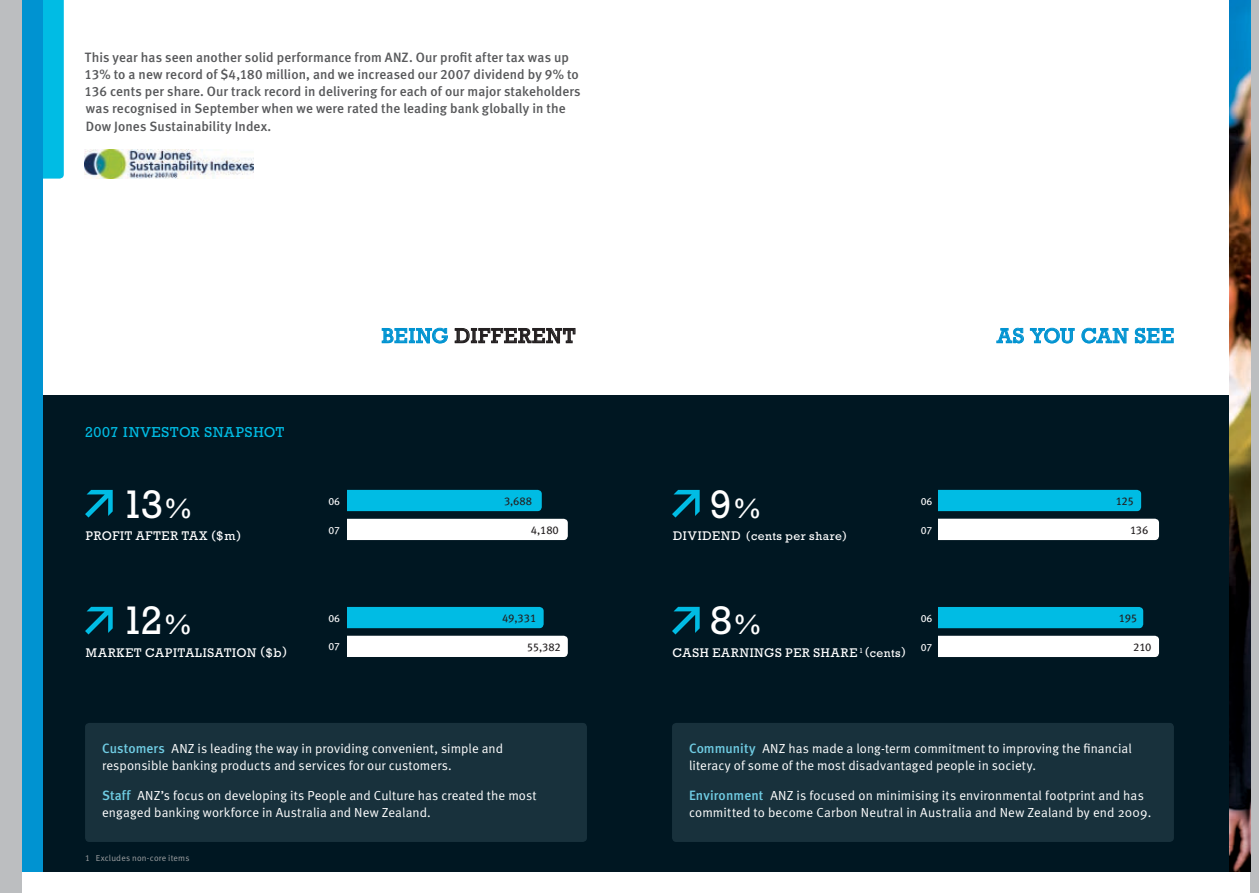
<style>
.page{position:relative;width:1259px;height:893px;background:#fff}
.page>*{position:absolute;margin:0;border:0;box-sizing:border-box;transform-origin:0 0}
.t1{font:40.5px "Rockwell";color:#fff}
.t2{font:21px "Rockwell";letter-spacing:.055em;color:#231f20}
.t3{font:21px "Rockwell";letter-spacing:.035em;color:#0093d1}
.t4{font:14.7px "Rockwell";letter-spacing:.045em;color:#00bce4}
.t5{font:13.5px/17.2px "Meta Medium LF";letter-spacing:.005em;color:#58595b}
.t6{font:13.2px/17.2px "Meta Normal";letter-spacing:.01em;color:#fff}
.t7{font:12.75px "Rockwell";letter-spacing:.06em;color:#fff}
.t8{font:12px "Rockwell";color:#fff}
.t9{font:11.25px "Meta Book LF";letter-spacing:-.01em;color:#231f20}
.t10{font:10.5px "Meta Book LF";letter-spacing:-.01em;color:#fff}
.t11{font:8.7px "Meta Normal";letter-spacing:.02em;color:#9ea0a2}
.s1{font-size:28.5px}
.s2{color:#0093d1}
.s3{font-size:12.75px}
.s4{font-size:12px}
.s5{font-family:"Meta";font-weight:500;font-size:13.5px;color:#70cde4}
.s6{font-family:"Meta Normal LF"}
</style>
<div class="page">
<svg style="left:996px;top:328px;width:27px;height:15px"></svg>
<svg style="left:1030px;top:328px;width:44px;height:15px"></svg>
<svg style="left:1081px;top:328px;width:47px;height:15px"></svg>
<svg style="left:1135px;top:328px;width:38px;height:15px"></svg>
<svg style="left:382px;top:328px;width:66px;height:15px"></svg>
<svg style="left:455px;top:328px;width:120px;height:15px"></svg>
<div style="left:43px;top:395px;width:1186px;height:477px;background:#001722"></div>
<div style="left:43px;top:0;width:21px;height:179px;background:#00bce4"></div>
<div style="left:21px;top:0;width:22px;height:872px;background:#0093d1"></div>
<svg style="left:85px;top:490px;width:28px;height:28px"></svg>
<div style="left:342px;top:490px;width:200px;height:21px;background:#00bce4;border-radius:4px"></div>
<div style="left:342px;top:519px;width:226px;height:21px;background:#fff;border-radius:4px"></div>
<svg style="left:340px;top:477px;width:7px;height:76px"></svg>
<div style="left:672px;top:723px;width:502px;height:119px;background:#18313c;border-radius:4px"></div>
<div style="left:85px;top:723px;width:502px;height:119px;background:#18313c;border-radius:4px"></div>
<img style="left:84px;top:150px;width:169px;height:29px">
<div style="left:0;top:0;width:21px;height:893px;background:#bcbec0"></div>
<div style="left:1250px;top:0;width:9px;height:893px;background:#bcbec0"></div>
<svg style="left:85px;top:607px;width:28px;height:27px"></svg>
<div style="left:342px;top:607px;width:201px;height:21px;background:#00bce4;border-radius:4px"></div>
<div style="left:342px;top:636px;width:226px;height:21px;background:#fff;border-radius:4px"></div>
<svg style="left:340px;top:586px;width:7px;height:76px"></svg>
<svg style="left:672px;top:607px;width:27px;height:27px"></svg>
<div style="left:933px;top:607px;width:210px;height:21px;background:#00bce4;border-radius:4px"></div>
<div style="left:933px;top:636px;width:226px;height:21px;background:#fff;border-radius:4px"></div>
<svg style="left:931px;top:595px;width:6px;height:76px"></svg>
<svg style="left:672px;top:490px;width:27px;height:28px"></svg>
<div style="left:933px;top:490px;width:208px;height:21px;background:#00bce4;border-radius:4px"></div>
<div style="left:933px;top:519px;width:226px;height:21px;background:#fff;border-radius:4px"></div>
<svg style="left:931px;top:477px;width:7px;height:76px"></svg>
<img style="left:1229px;top:0;width:21px;height:872px">
<p class="t5" style="left:85px;top:48px;width:497px">This year has seen another solid performance from ANZ. Our profit after tax was up 13% to a new record of $4,180 million, and we increased our 2007 dividend by 9% to 136 cents per share. Our track record in delivering for each of our major stakeholders was recognised in September when we were rated the leading bank globally in the Dow Jones Sustainability Index.</p>
<p class="t4" style="left:85px;top:423px;width:201px">2007 INVESTOR SNAPSHOT</p>
<h1 class="t1" style="left:122px;top:480px;width:72px">13<span class="s1">%</span></h1>
<p class="t7" style="left:86px;top:528px;width:157px">PROFIT AFTER TAX ($M)</p>
<h1 class="t1" style="left:122px;top:597px;width:72px">12<span class="s1">%</span></h1>
<p class="t7" style="left:86px;top:645px;width:203px">MARKET CAPITALISATION ($B)</p>
<h2 class="t2" style="left:382px;top:323px;width:195px"><span class="s2">BEING</span> DIFFERENT</h2>
<h2 class="t3" style="left:997px;top:323px;width:178px">AS YOU CAN SEE</h2>
<p class="t10" style="left:328px;top:495px;width:13px">06</p>
<p class="t9" style="left:504px;top:494px;width:29px">3,688</p>
<p class="t10" style="left:328px;top:524px;width:13px">07</p>
<p class="t9" style="left:531px;top:523px;width:29px">4,180</p>
<h1 class="t1" style="left:710px;top:480px;width:53px">9<span class="s1">%</span></h1>
<p class="t8" style="left:673px;top:529px;width:175px"><span class="s3">DIVIDEND</span> (CENTS PER SHARE)</p>
<p class="t10" style="left:921px;top:495px;width:13px">06</p>
<p class="t10" style="left:921px;top:524px;width:13px">07</p>
<p class="t9" style="left:1115px;top:494px;width:19px">125</p>
<p class="t9" style="left:1130px;top:523px;width:20px">136</p>
<p class="t10" style="left:328px;top:612px;width:13px">06</p>
<p class="t10" style="left:328px;top:641px;width:13px">07</p>
<p class="t9" style="left:502px;top:611px;width:36px">49,331</p>
<p class="t9" style="left:527px;top:640px;width:36px">55,382</p>
<h1 class="t1" style="left:710px;top:597px;width:53px">8<span class="s1">%</span></h1>
<p class="t7" style="left:672px;top:645px;width:235px">CASH EARNINGS PER SHARE <sup>1</sup> <span class="s4">(CENTS)</span></p>
<p class="t10" style="left:921px;top:612px;width:13px">06</p>
<p class="t9" style="left:1119px;top:611px;width:20px">195</p>
<p class="t10" style="left:921px;top:641px;width:13px">07</p>
<p class="t9" style="left:1133px;top:640px;width:20px">210</p>
<p class="t6" style="left:102px;top:739px;width:403px"><span class="s5">Customers</span> ANZ is leading the way in providing convenient, simple and responsible banking products and services for our customers.</p>
<p class="t6" style="left:102px;top:786px;width:436px"><span class="s5">Staff</span> ANZ’s focus on developing its People and Culture has created the most engaged banking workforce in Australia and New Zealand.</p>
<p class="t11" style="left:85px;top:853px;width:106px"><span class="s6">1</span> Excludes non-core items</p>
<p class="t6" style="left:689px;top:739px;width:444px"><span class="s5">Community</span> ANZ has made a long-term commitment to improving the financial literacy of some of the most disadvantaged people in society.</p>
<p class="t6" style="left:689px;top:786px;width:464px"><span class="s5">Environment</span> ANZ is focused on minimising its environmental footprint and has committed to become Carbon Neutral in Australia and New Zealand by end 2009.</p>
</div>
